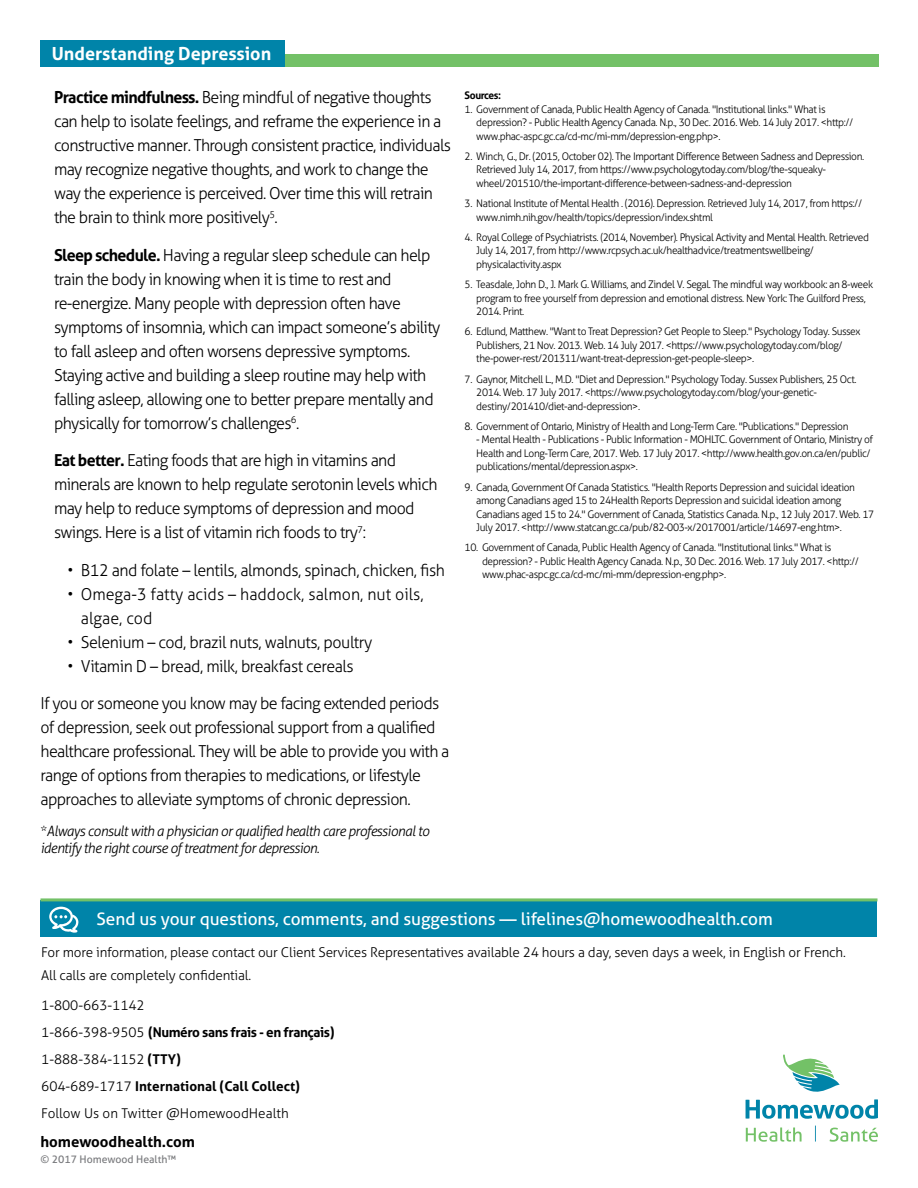
<style>
.page{position:relative;width:918px;height:1188px;background:#fff}
.page>*{position:absolute;margin:0;border:0;box-sizing:border-box;transform-origin:0 0}
.t1{font:700 18px "Aller";color:#fff}
.t2{font:17.25px "Aller";letter-spacing:-.005em;color:#fff}
.t3{font:300 16.5px/24px "Aller";letter-spacing:-.04em;color:#000}
.t4{font:300 16.5px/24px "Aller";color:#000}
.t5{font:700 15px "Aller";color:#000}
.t6{font:italic 300 14.25px/17.2px "Aller";letter-spacing:-.04em;color:#000}
.t7{font:300 13.5px/27px "Aller";letter-spacing:-.015em;color:#000}
.t8{font:300 10.5px/13.5px "Aller";letter-spacing:-.04em;color:#000}
.t9{font:10.5px "Aller";color:#797a7d}
.t10{font:700 10.5px "Aller";letter-spacing:-.04em;color:#000}
.s1{font-weight:700}
.s2{font-style:normal}
</style>
<div class="page">
<svg style="left:746px;top:1054px;width:132px;height:65px"></svg>
<svg style="left:746px;top:1127px;width:56px;height:15px"></svg>
<svg style="left:830px;top:1128px;width:48px;height:14px"></svg>
<svg style="left:815px;top:1126px;width:1px;height:16px"></svg>
<div style="left:52px;top:54px;width:827px;height:13px;background:#73c167"></div>
<div style="left:40px;top:40px;width:245px;height:27px;background:#0084a9"></div>
<div style="left:40px;top:901px;width:838px;height:36px;background:#0084a9"></div>
<hr style="left:40px;top:898px;width:838px;height:3px;background:#73c167">
<svg style="left:49px;top:907px;width:30px;height:26px"></svg>
<h1 class="t1" style="left:52px;top:42px;width:221px">Understanding Depression</h1>
<p class="t3" style="left:54px;top:86px;width:399px"><span class="s1">Practice mindfulness.</span> Being mindful of negative thoughts can help to isolate feelings, and reframe the experience in a constructive manner. Through consistent practice, individuals may recognize negative thoughts, and work to change the way the experience is perceived. Over time this will retrain the brain to think more positively<sup>5</sup>.</p>
<p class="t3" style="left:54px;top:243px;width:388px"><span class="s1">Sleep schedule.</span> Having a regular sleep schedule can help train the body in knowing when it is time to rest and re-energize. Many people with depression often have symptoms of insomnia, which can impact someone’s ability to fall asleep and often worsens depressive symptoms.<br>Staying active and building a sleep routine may help with falling asleep, allowing one to better prepare mentally and physically for tomorrow’s challenges<sup>6</sup>.</p>
<h3 class="t3" style="left:54px;top:449px;width:385px"><span class="s1">Eat better.</span> Eating foods that are high in vitamins and minerals are known to help regulate serotonin levels which may help to reduce symptoms of depression and mood swings. Here is a list of vitamin rich foods to try<sup>7</sup>:</h3>
<h3 class="t3" style="left:67px;top:558px;width:379px">• B12 and folate – lentils, almonds, spinach, chicken, fish</h3>
<h3 class="t4" style="left:81px;top:582px;width:344px;text-indent:-13px">• Omega-3 fatty acids – haddock, salmon, nut oils, algae, cod</h3>
<h3 class="t3" style="left:67px;top:630px;width:306px">• Selenium – cod, brazil nuts, walnuts, poultry</h3>
<h3 class="t3" style="left:67px;top:654px;width:288px">• Vitamin D – bread, milk, breakfast cereals</h3>
<p class="t3" style="left:40px;top:692px;width:411px">If you or someone you know may be facing extended periods of depression, seek out professional support from a qualified healthcare professional. They will be able to provide you with a range of options from therapies to medications, or lifestyle approaches to alleviate symptoms of chronic depression.</p>
<h3 class="t6" style="left:40px;top:823px;width:390px"><span class="s2">*</span>Always consult with a physician or qualified health care professional to identify the right course of treatment for depression.</h3>
<p class="t10" style="left:465px;top:89px;width:38px">Sources:</p>
<p class="t8" style="left:476px;top:102px;width:379px;text-indent:-12px">1. Government of Canada, Public Health Agency of Canada. "Institutional links." What is depression? - Public Health Agency Canada. N.p., 30 Dec. 2016. Web. 14 July 2017. &lt;http:// www.phac-aspc.gc.ca/cd-mc/mi-mm/depression-eng.php&gt;.</p>
<p class="t8" style="left:476px;top:149px;width:389px;text-indent:-12px">2. Winch, G., Dr. (2015, October 02). The Important Difference Between Sadness and Depression.<br>Retrieved July 14, 2017, from https://www.psychologytoday.com/blog/the-squeaky&shy;wheel/201510/the-important-difference-between-sadness-and-depression</p>
<p class="t8" style="left:476px;top:197px;width:387px;text-indent:-12px">3. National Institute of Mental Health . (2016). Depression. Retrieved July 14, 2017, from https:// www.nimh.nih.gov/health/topics/depression/index.shtml</p>
<p class="t8" style="left:476px;top:230px;width:394px;text-indent:-12px">4. Royal College of Psychiatrists. (2014, November). Physical Activity and Mental Health. Retrieved<br>July 14, 2017, from http://www.rcpsych.ac.uk/healthadvice/treatmentswellbeing/ physicalactivity.aspx</p>
<p class="t8" style="left:476px;top:278px;width:398px;text-indent:-12px">5. Teasdale, John D., J. Mark G. Williams, and Zindel V. Segal. The mindful way workbook: an 8-week program to free yourself from depression and emotional distress. New York: The Guilford Press,<br>2014. Print.</p>
<p class="t8" style="left:476px;top:325px;width:386px;text-indent:-12px">6. Edlund, Matthew. "Want to Treat Depression? Get People to Sleep." Psychology Today. Sussex<br>Publishers, 21 Nov. 2013. Web. 14 July 2017. &lt;https://www.psychologytoday.com/blog/ the-power-rest/201311/want-treat-depression-get-people-sleep&gt;.</p>
<p class="t8" style="left:476px;top:372px;width:382px;text-indent:-12px">7. Gaynor, Mitchell L., M.D. "Diet and Depression." Psychology Today. Sussex Publishers, 25 Oct.<br>2014. Web. 17 July 2017. &lt;https://www.psychologytoday.com/blog/your-genetic&shy;destiny/201410/diet-and-depression&gt;.</p>
<p class="t8" style="left:465px;top:419px;width:385px">8. Government of Ontario, Ministry of Health and Long-Term Care. "Publications." Depression</p>
<p class="t8" style="left:476px;top:433px;width:398px">- Mental Health - Publications - Public Information - MOHLTC. Government of Ontario, Ministry of<br>Health and Long-Term Care, 2017. Web. 17 July 2017. &lt;http://www.health.gov.on.ca/en/public/ publications/mental/depression.aspx&gt;.</p>
<p class="t8" style="left:476px;top:480px;width:399px;text-indent:-12px">9. Canada, Government Of Canada Statistics. "Health Reports Depression and suicidal ideation among Canadians aged 15 to 24Health Reports Depression and suicidal ideation among Canadians aged 15 to 24." Government of Canada, Statistics Canada. N.p., 12 July 2017. Web. 17<br>July 2017. &lt;http://www.statcan.gc.ca/pub/82-003-x/2017001/article/14697-eng.htm&gt;.</p>
<p class="t8" style="left:482px;top:541px;width:379px;text-indent:-17px">10. Government of Canada, Public Health Agency of Canada. "Institutional links." What is depression? - Public Health Agency Canada. N.p., 30 Dec. 2016. Web. 17 July 2017. &lt;http:// www.phac-aspc.gc.ca/cd-mc/mi-mm/depression-eng.php&gt;.</p>
<h2 class="t2" style="left:97px;top:909px;width:678px">Send us your questions, comments, and suggestions — lifelines@homewoodhealth.com</h2>
<p class="t7" style="left:41px;top:941px;width:806px;line-height:22.5px">For more information, please contact our Client Services Representatives available 24 hours a day, seven days a week, in English or French.<br>All calls are completely confidential.</p>
<p class="t7" style="left:41px;top:991px;width:295px">1-800-663-1142<br>1-866-398-9505 <span class="s1">(Numéro sans frais - en français)<br></span>1-888-384-1152 <span class="s1">(TTY)<br></span>604-689-1717 <span class="s1">International (Call Collect)<br></span>Follow Us on Twitter @HomewoodHealth</p>
<h3 class="t5" style="left:40px;top:1132px;width:156px">homewoodhealth.com</h3>
<p class="t9" style="left:40px;top:1153px;width:137px">© 2017 Homewood Health™</p>
</div>
